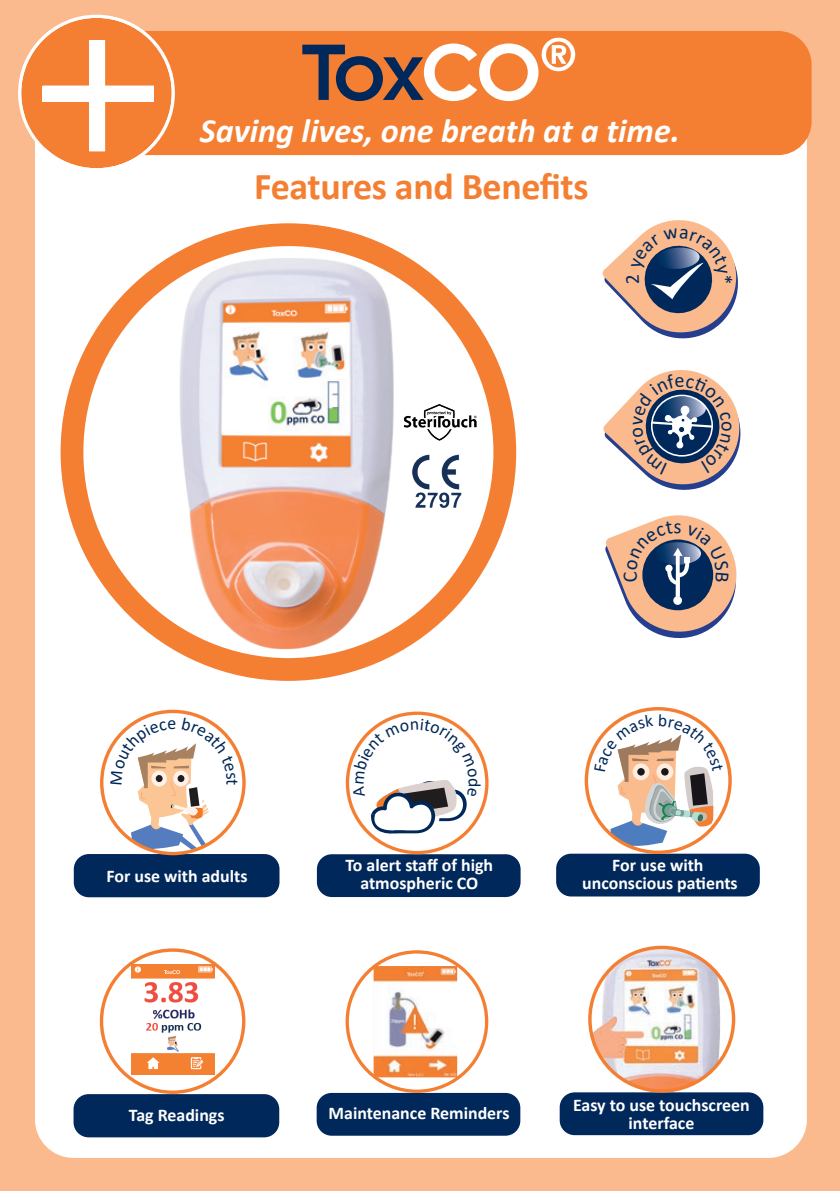
<style>
.page{position:relative;width:840px;height:1191px;background:#fff}
.page>*{position:absolute;margin:0;border:0;box-sizing:border-box;transform-origin:0 0}
.t1{font:88px "Insignia LT";letter-spacing:-.04em;color:#00285b}
.t2{font:700 38px "Calibri";letter-spacing:-.01em;color:#f47f32}
.t3{font:italic 700 34px "Calibri";color:#fff}
.t4{font:20.2px "Calibri";color:#00285b}
.t5{font:700 17.8px/18px "Calibri";color:#fff;text-align:center}
.t6{font:17.8px "Calibri";color:#002756}
.s1{color:#fff}
</style>
<div class="page">
<div style="left:0;top:0;width:839px;height:1191px;background:#faba8d"></div>
<div style="left:35px;top:32px;width:771px;height:1125px;background:#fff;border-radius:38px"></div>
<div style="left:35px;top:31px;width:776px;height:124px;background:#f47f32;border-radius:34px"></div>
<div style="left:317px;top:854px;width:203px;height:43px;background:#00285b;border-radius:15px"></div>
<svg style="left:347px;top:713px;width:139px;height:139px"></svg>
<div style="left:345px;top:711px;width:143px;height:143px;border:3px solid #f47f32;border-radius:50%"></div>
<div style="left:316px;top:1093px;width:204px;height:42px;background:#00285b;border-radius:15px"></div>
<img style="left:373px;top:966px;width:84px;height:111px">
<div style="left:345px;top:950px;width:143px;height:143px;border:3px solid #f47f32;border-radius:50%"></div>
<div style="left:74px;top:854px;width:205px;height:43px;background:#00285b;border-radius:15px"></div>
<svg style="left:102px;top:711px;width:142px;height:142px"></svg>
<div style="left:100px;top:709px;width:145px;height:146px;border:3px solid #f47f32;border-radius:50%"></div>
<div style="left:73px;top:1094px;width:206px;height:43px;background:#00285b;border-radius:15px"></div>
<img style="left:132px;top:964px;width:82px;height:111px">
<div style="left:100px;top:948px;width:145px;height:146px;border:3px solid #f47f32;border-radius:50%"></div>
<div style="left:556px;top:853px;width:203px;height:43px;background:#00285b;border-radius:15px"></div>
<svg style="left:586px;top:708px;width:143px;height:144px"></svg>
<div style="left:584px;top:707px;width:147px;height:147px;border:3px solid #f47f32;border-radius:50%"></div>
<div style="left:559px;top:1092px;width:204px;height:43px;background:#00285b;border-radius:15px"></div>
<img style="left:589px;top:947px;width:144px;height:144px;border-radius:72px">
<div style="left:588px;top:945px;width:146px;height:147px;border:3px solid #f47f32;border-radius:50%"></div>
<img style="left:72px;top:235px;width:428px;height:434px">
<div style="left:61px;top:223px;width:455px;height:458px;border:23px solid #f47f32;border-radius:50%"></div>
<img style="left:408px;top:450px;width:57px;height:65px">
<svg style="left:18px;top:15px;width:157px;height:141px"></svg>
<img style="left:19px;top:16px;width:154px;height:152px">
<div style="left:89px;top:40px;width:16px;height:111px;background:#fff"></div>
<div style="left:43px;top:86px;width:111px;height:15px;background:#fff"></div>
<img style="left:402px;top:403px;width:75px;height:38px">
<svg style="left:352px;top:718px;width:124px;height:119px"></svg>
<svg style="left:110px;top:717px;width:127px;height:136px"></svg>
<svg style="left:593px;top:714px;width:129px;height:132px"></svg>
<svg style="left:602px;top:220px;width:136px;height:119px"></svg>
<svg style="left:605px;top:515px;width:132px;height:124px"></svg>
<svg style="left:603px;top:370px;width:138px;height:120px"></svg>
<h1 class="t1" style="left:300px;top:27px;width:279px">Tox<span class="s1">CO</span><sup>®</sup></h1>
<h3 class="t3" style="left:200px;top:107px;width:481px">Saving lives, one breath at a time.</h3>
<h2 class="t2" style="left:254px;top:160px;width:335px">Features and Benefits</h2>
<p class="t4" style="left:742px;top:421px;width:12px;rotate:90deg">o</p>
<p class="t5" style="left:106px;top:867px;width:142px">For use with adults</p>
<p class="t5" style="left:129px;top:1105px;width:97px">Tag Readings</p>
<p class="t6" style="left:487px;top:778px;width:11px;rotate:90deg">d</p>
<p class="t5" style="left:345px;top:856px;width:149px">To alert staff of high atmospheric CO</p>
<p class="t5" style="left:581px;top:856px;width:157px">For use with unconscious patients</p>
<p class="t5" style="left:328px;top:1103px;width:182px">Maintenance Reminders</p>
<p class="t5" style="left:572px;top:1096px;width:178px">Easy to use touchscreen interface</p>
</div>
